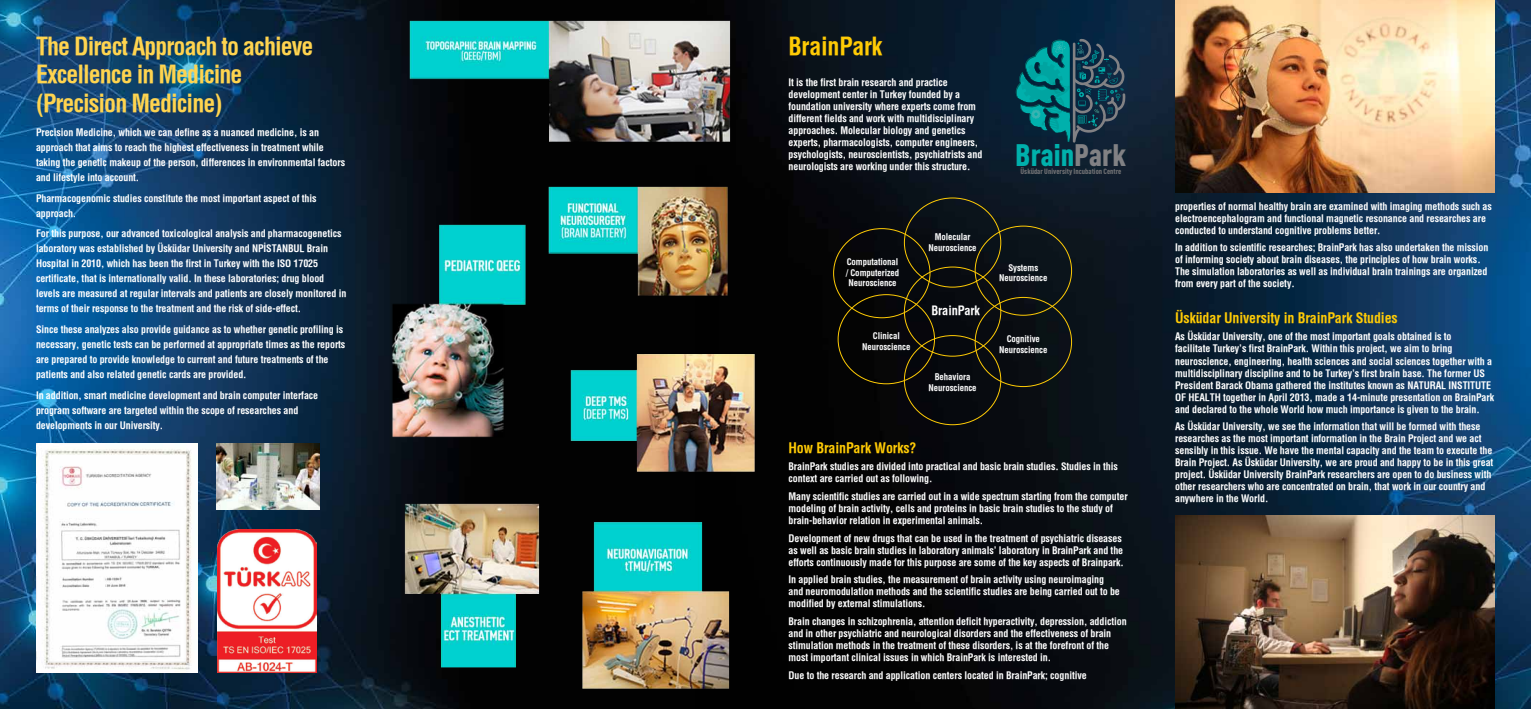
<style>
.page{position:relative;width:1531px;height:709px;background:#fff}
.page>*{position:absolute;margin:0;border:0;box-sizing:border-box;transform-origin:0 0}
.t1{font:900 condensed 30.7px "DIN";color:#00b0ac}
.t2{font:700 condensed 24px/28.8px "Helvetica";letter-spacing:-.04em;color:#ffd44f}
.t3{font:700 condensed 24px "Helvetica";letter-spacing:-.01em;color:#ffcb05}
.t4{font:700 condensed 14px "Helvetica";letter-spacing:-.01em;color:#ffcb05}
.t5{font:700 condensed 12.4px "Helvetica";letter-spacing:-.01em;color:#fff}
.t6{font:700 condensed 10px/12px "Helvetica";letter-spacing:-.01em;color:#fff}
.t7{font:700 condensed 8.9px/10.6px "Helvetica";letter-spacing:-.01em;color:#fff;text-align:center}
.t8{font:900 condensed 7.6px "DIN";color:#6d6e71}
.s1{color:#818184}
</style>
<div class="page">
<img style="left:0;top:0;width:1531px;height:709px">
<img style="left:1175px;top:0;width:320px;height:192px">
<img style="left:1175px;top:515px;width:320px;height:194px">
<img style="left:217px;top:443px;width:103px;height:66px">
<img style="left:36px;top:443px;width:162px;height:229px">
<img style="left:218px;top:529px;width:99px;height:144px">
<svg style="left:1012px;top:38px;width:114px;height:105px;background:#11515f"></svg>
<img style="left:383px;top:0;width:381px;height:709px">
<h2 class="t2" style="left:36px;top:31px;width:279px">The Direct Approach to achieve<br>Excellence in Medicine (Precision Medicine)</h2>
<h2 class="t3" style="left:788px;top:31px;width:96px">BrainPark</h2>
<p class="t6" style="left:788px;top:77px;width:195px">It is the first brain research and practice development center in Turkey founded by a foundation university where experts come from different fields and work with multidisciplinary approaches. Molecular biology and genetics experts, pharmacologists, computer engineers, psychologists, neuroscientists, psychiatrists and neurologists are working under this structure.</p>
<p class="t6" style="left:36px;top:125px;width:311px;line-height:15px">Precision Medicine, which we can define as a nuanced medicine, is an approach that aims to reach the highest effectiveness in treatment while taking the genetic makeup of the person, differences in environmental factors and lifestyle into account.</p>
<p class="t6" style="left:36px;top:190px;width:282px;line-height:15px">Pharmacogenomic studies constitute the most important aspect of this approach.</p>
<p class="t6" style="left:36px;top:226px;width:312px;line-height:15px">For this purpose, our advanced toxicological analysis and pharmacogenetics laboratory was established by Üsküdar University and NPİSTANBUL Brain Hospital in 2010, which has been the first in Turkey with the ISO 17025 certificate, that is internationally valid. In these laboratories; drug blood levels are measured at regular intervals and patients are closely monitored in terms of their response to the treatment and the risk of side-effect.</p>
<p class="t6" style="left:36px;top:322px;width:311px;line-height:15px">Since these analyzes also provide guidance as to whether genetic profiling is necessary, genetic tests can be performed at appropriate times as the reports are prepared to provide knowledge to current and future treatments of the patients and also related genetic cards are provided.</p>
<p class="t6" style="left:36px;top:387px;width:284px;line-height:15px">In addition, smart medicine development and brain computer interface program software are targeted within the scope of researches and developments in our University.</p>
<p class="t7" style="left:928px;top:232px;width:50px">Molecular<br>Neuroscience</p>
<p class="t7" style="left:846px;top:256px;width:55px;text-align:justify">Computational / Computerized Neuroscience</p>
<p class="t5" style="left:931px;top:303px;width:50px">BrainPark</p>
<p class="t7" style="left:862px;top:330px;width:50px">Clinical<br>Neuroscience</p>
<p class="t7" style="left:928px;top:371px;width:50px">Behaviora<br>Neuroscience</p>
<h1 class="t1" style="left:1015px;top:136px;width:112px">Brain<span class="s1">Park</span></h1>
<p class="t8" style="left:1020px;top:167px;width:103px">Üsküdar University Incubation Centre</p>
<p class="t7" style="left:999px;top:262px;width:50px">Systems<br>Neuroscience</p>
<p class="t7" style="left:999px;top:333px;width:50px">Cognitive<br>Neuroscience</p>
<h3 class="t4" style="left:788px;top:439px;width:129px">How BrainPark Works?</h3>
<p class="t6" style="left:788px;top:460px;width:331px">BrainPark studies are divided into practical and basic brain studies. Studies in this context are carried out as following.</p>
<p class="t6" style="left:788px;top:490px;width:341px">Many scientific studies are carried out in a wide spectrum starting from the computer modeling of brain activity, cells and proteins in basic brain studies to the study of brain-behavior relation in experimental animals.</p>
<p class="t6" style="left:788px;top:532px;width:337px">Development of new drugs that can be used in the treatment of psychiatric diseases as well as basic brain studies in laboratory animals’ laboratory in BrainPark and the efforts continuously made for this purpose are some of the key aspects of Brainpark.</p>
<p class="t6" style="left:788px;top:573px;width:333px">In applied brain studies, the measurement of brain activity using neuroimaging and neuromodulation methods and the scientific studies are being carried out to be modified by external stimulations.</p>
<p class="t6" style="left:788px;top:615px;width:340px">Brain changes in schizophrenia, attention deficit hyperactivity, depression, addiction and in other psychiatric and neurological disorders and the effectiveness of brain stimulation methods in the treatment of these disorders, is at the forefront of the most important clinical issues in which BrainPark is interested in.</p>
<p class="t6" style="left:788px;top:669px;width:300px">Due to the research and application centers located in BrainPark; cognitive</p>
<p class="t6" style="left:1175px;top:200px;width:318px">properties of normal healthy brain are examined with imaging methods such as electroencephalogram and functional magnetic resonance and researches are conducted to understand cognitive problems better.</p>
<p class="t6" style="left:1175px;top:242px;width:315px">In addition to scientific researches; BrainPark has also undertaken the mission of informing society about brain diseases, the principles of how brain works.<br>The simulation laboratories as well as individual brain trainings are organized from every part of the society.</p>
<h3 class="t4" style="left:1175px;top:309px;width:224px">Üsküdar University in BrainPark Studies</h3>
<p class="t6" style="left:1175px;top:331px;width:320px">As Üsküdar University, one of the most important goals obtained is to<br>facilitate Turkey’s first BrainPark. Within this project, we aim to bring neuroscience, engineering, health sciences and social sciences together with a multidisciplinary discipline and to be Turkey’s first brain base. The former US President Barack Obama gathered the institutes known as NATURAL INSTITUTE OF HEALTH together in April 2013, made a 14-minute presentation on BrainPark and declared to the whole World how much importance is given to the brain.</p>
<p class="t6" style="left:1175px;top:420px;width:320px">As Üsküdar University, we see the information that will be formed with these researches as the most important information in the Brain Project and we act sensibly in this issue. We have the mental capacity and the team to execute the Brain Project. As Üsküdar University, we are proud and happy to be in this great project. Üsküdar University BrainPark researchers are open to do business with other researchers who are concentrated on brain, that work in our country and anywhere in the World.</p>
</div>
